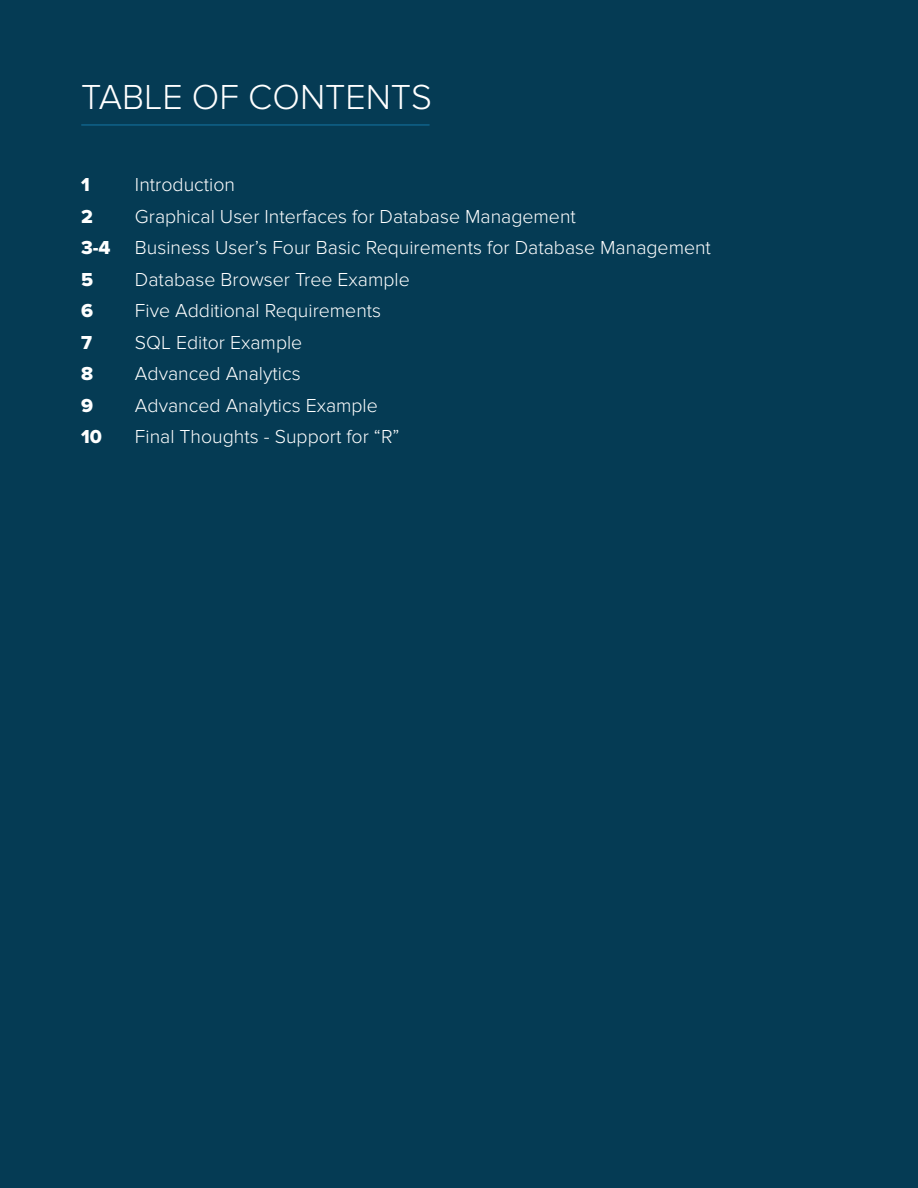
<style>
.page{position:relative;width:918px;height:1188px;background:#053b54}
.page>*{position:absolute;margin:0;border:0;box-sizing:border-box;transform-origin:0 0}
.t1{font:300 36px "Proxima Nova";color:#fff}
.t2{font:300 19.5px "Proxima Nova";color:#fff}
.t3{font:19.5px "Proxima Nova Extrabld";color:#fff}
</style>
<div class="page">
<hr style="left:82px;top:124px;width:347px;height:2px;background:#0f628a">
<h1 class="t1" style="left:81px;top:77px;width:353px">TABLE OF CONTENTS</h1>
<p class="t3" style="left:81px;top:174px;width:10px">1</p>
<p class="t2" style="left:135px;top:174px;width:102px">Introduction</p>
<p class="t3" style="left:81px;top:205px;width:13px">2</p>
<p class="t2" style="left:135px;top:205px;width:442px">Graphical User Interfaces for Database Management</p>
<p class="t3" style="left:81px;top:237px;width:31px">3-4</p>
<p class="t2" style="left:135px;top:237px;width:578px">Business User’s Four Basic Requirements for Database Management</p>
<p class="t3" style="left:81px;top:268px;width:14px">5</p>
<p class="t2" style="left:135px;top:268px;width:276px">Database Browser Tree Example</p>
<p class="t3" style="left:81px;top:300px;width:14px">6</p>
<p class="t2" style="left:135px;top:300px;width:248px">Five Additional Requirements</p>
<p class="t3" style="left:81px;top:331px;width:12px">7</p>
<p class="t2" style="left:135px;top:331px;width:169px">SQL Editor Example</p>
<p class="t3" style="left:81px;top:363px;width:14px">8</p>
<p class="t2" style="left:135px;top:363px;width:167px">Advanced Analytics</p>
<p class="t3" style="left:81px;top:394px;width:14px">9</p>
<p class="t2" style="left:135px;top:394px;width:244px">Advanced Analytics Example</p>
<p class="t3" style="left:81px;top:426px;width:22px">10</p>
<p class="t2" style="left:135px;top:426px;width:266px">Final Thoughts - Support for “R”</p>
</div>
